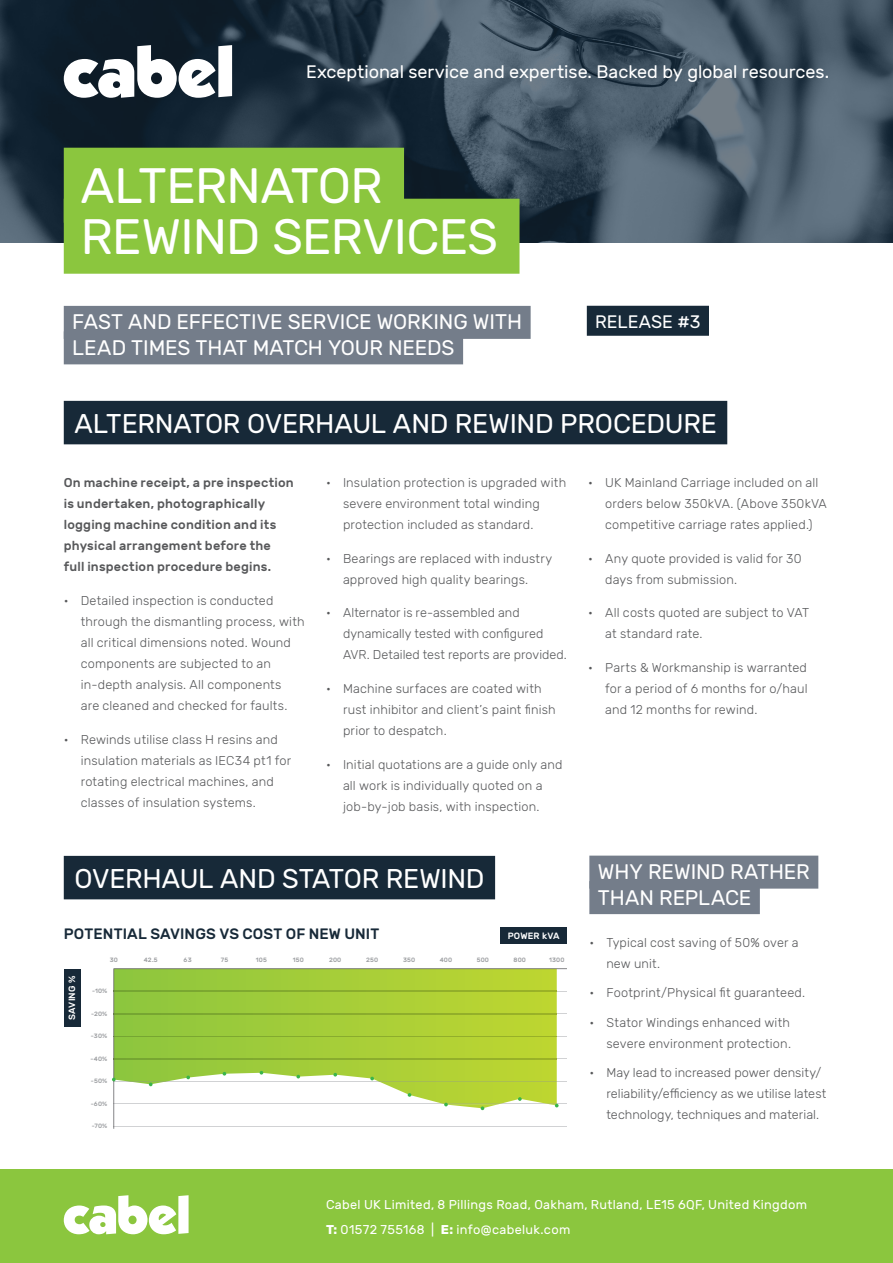
<style>
.page{position:relative;width:893px;height:1263px;background:#fff}
.page>*{position:absolute;margin:0;border:0;box-sizing:border-box;transform-origin:0 0}
.t1{font:49.5px/51px "Rubik";letter-spacing:-.015em;color:#fff}
.t2{font:27px "Rubik";letter-spacing:-.01em;color:#fff}
.t3{font:21px/25.5px "Rubik";letter-spacing:-.005em;color:#fff}
.t4{font:18px "Rubik";color:#fff}
.t5{font:500 15px "Rubik";letter-spacing:.01em;color:#172938}
.t6{font:300 12.75px/21px "Rubik";letter-spacing:.01em;color:#57585a}
.t7{font:500 12.75px/21.1px "Rubik";letter-spacing:.015em;color:#57585a}
.t8{font:12.75px/25.2px "Rubik";letter-spacing:.025em;color:#fff}
.t9{font:500 9.15px "Rubik";letter-spacing:.015em;color:#fff}
.t10{font:500 6.3px "Rubik";letter-spacing:.02em;color:#9d9fa2}
.s1{font-weight:700}
</style>
<div class="page">
<svg style="left:0;top:0;width:893px;height:242px;background:#364856"></svg>
<div style="left:64px;top:148px;width:340px;height:75px;background:#8bc63e"></div>
<div style="left:64px;top:199px;width:455px;height:75px;background:#8bc63e"></div>
<div style="left:64px;top:306px;width:467px;height:33px;background:#747d8a"></div>
<div style="left:64px;top:331px;width:399px;height:33px;background:#747d8a"></div>
<div style="left:587px;top:306px;width:122px;height:30px;background:#172938"></div>
<svg style="left:64px;top:45px;width:168px;height:53px"></svg>
<div style="left:0;top:1169px;width:893px;height:94px;background:#8bc63e"></div>
<svg style="left:64px;top:1195px;width:125px;height:39px"></svg>
<div style="left:64px;top:401px;width:663px;height:43px;background:#172938"></div>
<div style="left:64px;top:856px;width:431px;height:43px;background:#172938"></div>
<div style="left:500px;top:927px;width:67px;height:17px;background:#172938"></div>
<div style="left:64px;top:969px;width:16px;height:57px;background:#172938"></div>
<svg style="left:113px;top:968px;width:454px;height:161px"></svg>
<svg style="left:442px;top:1097px;width:117px;height:13px"></svg>
<svg style="left:408px;top:1093px;width:3px;height:4px"></svg>
<svg style="left:126px;top:1071px;width:431px;height:15px"></svg>
<svg style="left:112px;top:1078px;width:4px;height:3px"></svg>
<div style="left:589px;top:856px;width:229px;height:33px;background:#747d8a"></div>
<div style="left:589px;top:881px;width:171px;height:33px;background:#747d8a"></div>
<h3 class="t4" style="left:306px;top:62px;width:524px">Exceptional service and expertise. Backed by global resources.</h3>
<h1 class="t1" style="left:81px;top:162px;width:419px">ALTERNATOR<br>REWIND SERVICES</h1>
<h3 class="t3" style="left:72px;top:310px;width:451px">FAST AND EFFECTIVE SERVICE WORKING WITH<br>LEAD TIMES THAT MATCH YOUR NEEDS</h3>
<h3 class="t4" style="left:595px;top:312px;width:107px">RELEASE #3</h3>
<h2 class="t2" style="left:74px;top:408px;width:644px">ALTERNATOR OVERHAUL AND REWIND PROCEDURE</h2>
<p class="t7" style="left:64px;top:472px;width:231px">On machine receipt, a pre inspection is undertaken, photographically logging machine condition and its physical arrangement before the full inspection procedure begins.</p>
<p class="t6" style="left:81px;top:591px;width:225px;text-indent:-17px">• Detailed inspection is conducted through the dismantling process, with all critical dimensions noted. Wound components are subjected to an in-depth analysis. All components<br>are cleaned and checked for faults.</p>
<p class="t6" style="left:81px;top:729px;width:212px;text-indent:-17px">• Rewinds utilise class H resins and insulation materials as IEC34 pt1 for rotating electrical machines, and classes of insulation systems.</p>
<p class="t6" style="left:343px;top:472px;width:225px;text-indent:-17px">• Insulation protection is upgraded with severe environment total winding protection included as standard.</p>
<p class="t6" style="left:326px;top:548px;width:228px;text-align:center">• Bearings are replaced with industry approved high quality bearings.</p>
<p class="t6" style="left:343px;top:603px;width:225px;text-indent:-17px">• Alternator is re-assembled and dynamically tested with configured<br>AVR. Detailed test reports are provided.</p>
<p class="t6" style="left:343px;top:678px;width:214px;text-indent:-17px">• Machine surfaces are coated with rust inhibitor and client’s paint finish prior to despatch.</p>
<p class="t6" style="left:326px;top:754px;width:238px;text-align:center">• Initial quotations are a guide only and all work is individually quoted on a job-by-job basis, with inspection.</p>
<h2 class="t2" style="left:74px;top:863px;width:412px">OVERHAUL AND STATOR REWIND</h2>
<p class="t5" style="left:64px;top:925px;width:317px">POTENTIAL SAVINGS VS COST OF NEW UNIT</p>
<p class="t9" style="left:508px;top:930px;width:53px">POWER kVA</p>
<p class="t9" style="left:67px;top:1020px;width:46px;rotate:-90deg">SAVING %</p>
<p class="t10" style="left:110px;top:957px;width:10px">30</p>
<p class="t10" style="left:144px;top:957px;width:15px">42.5</p>
<p class="t10" style="left:184px;top:957px;width:10px">63</p>
<p class="t10" style="left:221px;top:957px;width:9px">75</p>
<p class="t10" style="left:256px;top:957px;width:13px">105</p>
<p class="t10" style="left:293px;top:957px;width:13px">150</p>
<p class="t10" style="left:329px;top:957px;width:14px">200</p>
<p class="t10" style="left:366px;top:957px;width:13px">250</p>
<p class="t10" style="left:403px;top:957px;width:14px">350</p>
<p class="t10" style="left:440px;top:957px;width:14px">400</p>
<p class="t10" style="left:477px;top:957px;width:14px">500</p>
<p class="t10" style="left:514px;top:957px;width:14px">800</p>
<p class="t10" style="left:549px;top:957px;width:17px">1300</p>
<p class="t10" style="left:92px;top:987px;width:17px">-10%</p>
<p class="t10" style="left:91px;top:1010px;width:18px">-20%</p>
<p class="t10" style="left:91px;top:1032px;width:18px">-30%</p>
<p class="t10" style="left:91px;top:1055px;width:18px">-40%</p>
<p class="t10" style="left:91px;top:1077px;width:18px">-50%</p>
<p class="t10" style="left:91px;top:1100px;width:18px">-60%</p>
<p class="t10" style="left:92px;top:1122px;width:17px">-70%</p>
<p class="t6" style="left:605px;top:472px;width:223px;text-indent:-17px">• UK Mainland Carriage included on all orders below 350kVA. (Above 350kVA competitive carriage rates applied.)</p>
<p class="t6" style="left:605px;top:548px;width:198px;text-indent:-17px">• Any quote provided is valid for 30 days from submission.</p>
<p class="t6" style="left:605px;top:603px;width:206px;text-indent:-17px">• All costs quoted are subject to VAT at standard rate.</p>
<p class="t6" style="left:605px;top:657px;width:204px;text-align:justify;text-indent:-17px">• Parts &amp; Workmanship is warranted for a period of 6 months for o/haul and 12 months for rewind.</p>
<h3 class="t3" style="left:598px;top:860px;width:213px">WHY REWIND RATHER<br>THAN REPLACE</h3>
<p class="t6" style="left:606px;top:932px;width:194px;text-indent:-17px">• Typical cost saving of 50% over a new unit.</p>
<p class="t6" style="left:589px;top:983px;width:217px">• Footprint/Physical fit guaranteed.</p>
<p class="t6" style="left:589px;top:1012px;width:203px;text-align:right">• Stator Windings enhanced with severe environment protection.</p>
<p class="t6" style="left:606px;top:1063px;width:221px;text-indent:-17px">• May lead to increased power density/ reliability/efficiency as we utilise latest technology, techniques and material.</p>
<p class="t8" style="left:326px;top:1192px;width:482px">Cabel UK Limited, 8 Pillings Road, Oakham, Rutland, LE15 6QF, United Kingdom<br><span class="s1">T:</span> 01572 755168 | <span class="s1">E:</span> info@cabeluk.com</p>
</div>
